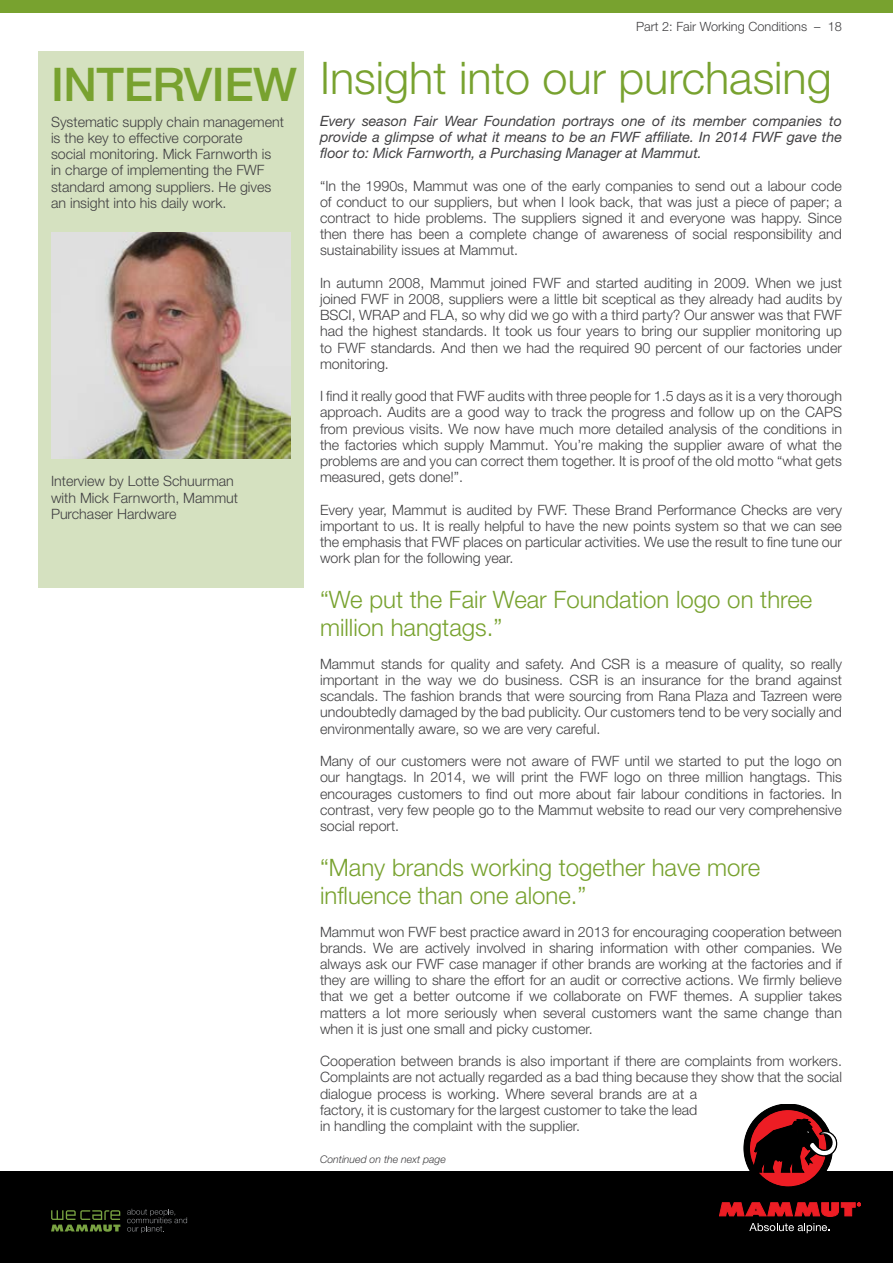
<style>
.page{position:relative;width:893px;height:1263px;background:#fff}
.page>*{position:absolute;margin:0;border:0;box-sizing:border-box;transform-origin:0 0}
.t1{font:500 46.5px "Helvetica Neue LT";letter-spacing:-.01em;color:#78a22f}
.t2{font:300 45px "Helvetica Neue LT";color:#78a22f}
.t3{font:300 24px/28.5px "Helvetica Neue LT";color:#78a22f}
.t4{font:300 14.25px/16.2px "Helvetica Neue LT";color:#414042;text-align:justify}
.t5{font:italic 14.25px/16.2px "Helvetica Neue LT";color:#414042;text-align:justify}
.t6{font:300 12.75px "Helvetica Neue LT";color:#414042}
.t7{font:italic 300 10.5px "Helvetica Neue LT";color:#414042}
</style>
<div class="page">
<div style="left:0;top:1171px;width:893px;height:92px;background:#000"></div>
<svg style="left:51px;top:1210px;width:69px;height:22px"></svg>
<svg style="left:127px;top:1209px;width:60px;height:24px"></svg>
<svg style="left:719px;top:1203px;width:142px;height:13px"></svg>
<svg style="left:749px;top:1223px;width:80px;height:10px"></svg>
<svg style="left:744px;top:1104px;width:93px;height:83px"></svg>
<div style="left:0;top:0;width:893px;height:13px;background:#78a22f"></div>
<div style="left:38px;top:51px;width:266px;height:536px;background:#d5e1c0"></div>
<img style="left:51px;top:233px;width:240px;height:226px">
<h1 class="t1" style="left:51px;top:57px;width:248px">INTERVIEW</h1>
<p class="t4" style="left:51px;top:113px;width:235px;text-align:left">Systematic supply chain management is the key to effective corporate<br>social monitoring. Mick Farnworth is in charge of implementing the FWF standard among suppliers. He gives an insight into his daily work.</p>
<p class="t4" style="left:51px;top:473px;width:189px;text-align:left">Interview by Lotte Schuurman with Mick Farnworth, Mammut<br>Purchaser Hardware</p>
<p class="t6" style="left:636px;top:19px;width:207px">Part 2: Fair Working Conditions – 18</p>
<h2 class="t2" style="left:320px;top:50px;width:513px">Insight into our purchasing</h2>
<p class="t5" style="left:320px;top:112px;width:523px">Every season Fair Wear Foundation portrays one of its member companies to provide a glimpse of what it means to be an FWF affiliate. In 2014 FWF gave the floor to: Mick Farnworth, a Purchasing Manager at Mammut.</p>
<p class="t4" style="left:320px;top:177px;width:523px">“In the 1990s, Mammut was one of the early companies to send out a labour code of conduct to our suppliers, but when I look back, that was just a piece of paper; a contract to hide problems. The suppliers signed it and everyone was happy. Since then there has been a complete change of awareness of social responsibility and sustainability issues at Mammut.</p>
<p class="t4" style="left:320px;top:274px;width:523px">In autumn 2008, Mammut joined FWF and started auditing in 2009. When we just joined FWF in 2008, suppliers were a little bit sceptical as they already had audits by BSCI, WRAP and FLA, so why did we go with a third party? Our answer was that FWF had the highest standards. It took us four years to bring our supplier monitoring up to FWF standards. And then we had the required 90 percent of our factories under monitoring.</p>
<p class="t4" style="left:320px;top:388px;width:523px">I find it really good that FWF audits with three people for 1.5 days as it is a very thorough approach. Audits are a good way to track the progress and follow up on the CAPS from previous visits. We now have much more detailed analysis of the conditions in the factories which supply Mammut. You’re making the supplier aware of what the problems are and you can correct them together. It is proof of the old motto “what gets measured, gets done!”.</p>
<p class="t4" style="left:320px;top:501px;width:523px">Every year, Mammut is audited by FWF. These Brand Performance Checks are very important to us. It is really helpful to have the new points system so that we can see the emphasis that FWF places on particular activities. We use the result to fine tune our work plan for the following year.</p>
<h3 class="t3" style="left:320px;top:585px;width:494px">“We put the Fair Wear Foundation logo on three million hangtags.”</h3>
<p class="t4" style="left:320px;top:655px;width:523px">Mammut stands for quality and safety. And CSR is a measure of quality, so really important in the way we do business. CSR is an insurance for the brand against scandals. The fashion brands that were sourcing from Rana Plaza and Tazreen were undoubtedly damaged by the bad publicity. Our customers tend to be very socially and environmentally aware, so we are very careful.</p>
<p class="t4" style="left:320px;top:753px;width:523px">Many of our customers were not aware of FWF until we started to put the logo on our hangtags. In 2014, we will print the FWF logo on three million hangtags. This encourages customers to find out more about fair labour conditions in factories. In contrast, very few people go to the Mammut website to read our very comprehensive social report.</p>
<h3 class="t3" style="left:320px;top:852px;width:442px">“Many brands working together have more influence than one alone.”</h3>
<p class="t4" style="left:320px;top:923px;width:523px">Mammut won FWF best practice award in 2013 for encouraging cooperation between brands. We are actively involved in sharing information with other companies. We always ask our FWF case manager if other brands are working at the factories and if they are willing to share the effort for an audit or corrective actions. We firmly believe that we get a better outcome if we collaborate on FWF themes. A supplier takes matters a lot more seriously when several customers want the same change than when it is just one small and picky customer.</p>
<p class="t4" style="left:320px;top:1053px;width:523px;text-align:left">Cooperation between brands is also important if there are complaints from workers.<br>Complaints are not actually regarded as a bad thing because they show that the social dialogue process is working. Where several brands are at a<br>factory, it is customary for the largest customer to take the lead<br>in handling the complaint with the supplier.</p>
<p class="t7" style="left:320px;top:1153px;width:127px">Continued on the next page</p>
</div>
